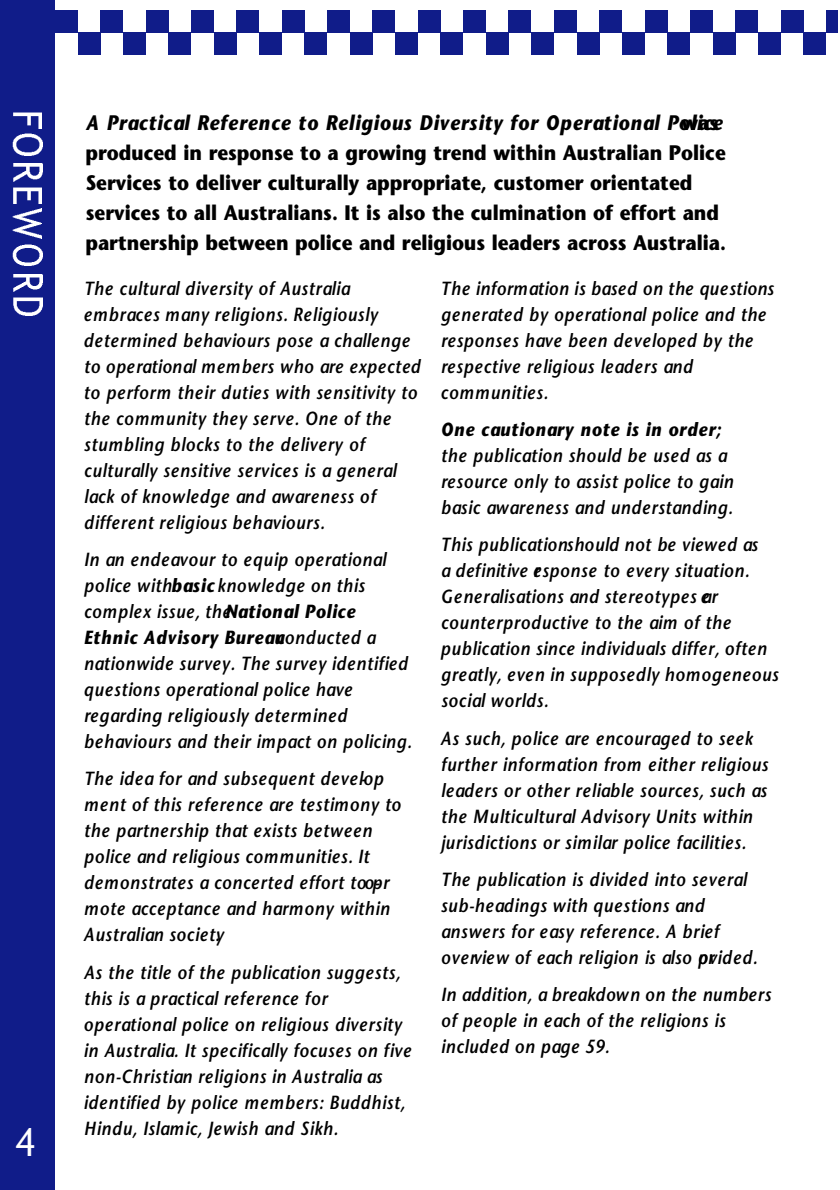
<style>
.page{position:relative;width:840px;height:1190px;background:#fff}
.page>*{position:absolute;margin:0;border:0;box-sizing:border-box;transform-origin:0 0}
.t1{font:40px "Stone Sans";color:#fff;scale:.9 1}
.t2{font:700 21px/30px "Stone Sans";color:#000;scale:.9 1}
.t3{font:italic 700 21px "Stone Sans";color:#000;scale:.9 1}
.t4{font:italic 600 19px/26px "Stone Sans";color:#000;scale:.9 1}
.t5{font:italic 700 19px "Stone Sans";color:#000;scale:.9 1}
.s1{font-weight:700}
</style>
<div class="page">
<div style="left:0;top:0;width:55px;height:1190px;background:#101c89"></div>
<img style="left:13px;top:112px;width:29px;height:16px">
<img style="left:12px;top:134px;width:30px;height:22px">
<img style="left:13px;top:164px;width:29px;height:18px">
<img style="left:13px;top:188px;width:29px;height:16px">
<img style="left:12px;top:208px;width:30px;height:30px">
<img style="left:12px;top:244px;width:30px;height:22px">
<img style="left:13px;top:274px;width:29px;height:18px">
<img style="left:13px;top:298px;width:29px;height:18px">
<div style="left:55px;top:10px;width:23px;height:22px;background:#101c89"></div>
<div style="left:100px;top:10px;width:23px;height:22px;background:#101c89"></div>
<div style="left:146px;top:10px;width:22px;height:22px;background:#101c89"></div>
<div style="left:192px;top:10px;width:22px;height:22px;background:#101c89"></div>
<div style="left:236px;top:10px;width:24px;height:22px;background:#101c89"></div>
<div style="left:78px;top:32px;width:22px;height:23px;background:#101c89"></div>
<div style="left:123px;top:32px;width:23px;height:23px;background:#101c89"></div>
<div style="left:168px;top:32px;width:24px;height:23px;background:#101c89"></div>
<div style="left:214px;top:32px;width:22px;height:23px;background:#101c89"></div>
<div style="left:260px;top:32px;width:22px;height:23px;background:#101c89"></div>
<div style="left:282px;top:10px;width:22px;height:22px;background:#101c89"></div>
<div style="left:304px;top:32px;width:24px;height:23px;background:#101c89"></div>
<div style="left:328px;top:10px;width:22px;height:22px;background:#101c89"></div>
<div style="left:350px;top:32px;width:22px;height:23px;background:#101c89"></div>
<div style="left:372px;top:10px;width:24px;height:22px;background:#101c89"></div>
<div style="left:396px;top:32px;width:22px;height:23px;background:#101c89"></div>
<div style="left:418px;top:10px;width:22px;height:22px;background:#101c89"></div>
<div style="left:440px;top:32px;width:24px;height:23px;background:#101c89"></div>
<div style="left:464px;top:10px;width:22px;height:22px;background:#101c89"></div>
<div style="left:486px;top:32px;width:22px;height:23px;background:#101c89"></div>
<div style="left:508px;top:10px;width:24px;height:22px;background:#101c89"></div>
<div style="left:532px;top:32px;width:22px;height:23px;background:#101c89"></div>
<div style="left:554px;top:10px;width:23px;height:22px;background:#101c89"></div>
<div style="left:577px;top:32px;width:23px;height:23px;background:#101c89"></div>
<div style="left:600px;top:10px;width:22px;height:22px;background:#101c89"></div>
<div style="left:622px;top:32px;width:23px;height:23px;background:#101c89"></div>
<div style="left:645px;top:10px;width:23px;height:22px;background:#101c89"></div>
<div style="left:668px;top:32px;width:22px;height:23px;background:#101c89"></div>
<div style="left:690px;top:10px;width:23px;height:22px;background:#101c89"></div>
<div style="left:713px;top:32px;width:23px;height:23px;background:#101c89"></div>
<div style="left:736px;top:10px;width:22px;height:22px;background:#101c89"></div>
<div style="left:758px;top:32px;width:23px;height:23px;background:#101c89"></div>
<div style="left:781px;top:10px;width:23px;height:22px;background:#101c89"></div>
<div style="left:804px;top:32px;width:22px;height:23px;background:#101c89"></div>
<div style="left:826px;top:10px;width:12px;height:22px;background:#101c89"></div>
<h1 class="t1" style="left:16px;top:1127px;width:24px">4</h1>
<p class="t3" style="left:86px;top:114px;width:710px">A Practical Reference to Religious Diversity for Operational Police</p>
<p class="t2" style="left:86px;top:109px;width:713px;text-indent:596px">was produced in response to a growing trend within Australian Police Services to deliver culturally appropriate, customer orientated services to all Australians. It is also the culmination of effort and partnership between police and religious leaders across Australia.</p>
<p class="t4" style="left:84px;top:277px;width:377px">The cultural diversity of Australia embraces many religions. Religiously determined behaviours pose a challenge to operational members who are expected to perform their duties with sensitivity to the community they serve. One of the stumbling blocks to the delivery of culturally sensitive services is a general lack of knowledge and awareness of different religious behaviours.</p>
<p class="t4" style="left:84px;top:548px;width:366px">In an endeavour to equip operational police with <span class="s1">basic</span>knowledge on this complex issue, the <span class="s1">National Police Ethnic Advisory Bureau</span>conducted a nationwide survey. The survey identified questions operational police have regarding religiously determined behaviours and their impact on policing.</p>
<p class="t4" style="left:84px;top:767px;width:335px">The idea for and subsequent develop</p>
<p class="t4" style="left:84px;top:767px;width:355px;text-indent:277px">- ment of this reference are testimony to the partnership that exists between police and religious communities. It demonstrates a concerted effort to pr</p>
<p class="t4" style="left:84px;top:871px;width:342px;text-indent:280px">o&shy;mote acceptance and harmony within<br>Australian society.</p>
<p class="t4" style="left:84px;top:961px;width:367px">As the title of the publication suggests, this is a practical reference for operational police on religious diversity in Australia. It specifically focuses on five non-Christian religions in Australia as identified by police members: Buddhist, Hindu, Islamic, Jewish and Sikh.</p>
<p class="t4" style="left:441px;top:277px;width:373px">The information is based on the questions generated by operational police and the responses have been developed by the respective religious leaders and communities.</p>
<p class="t5" style="left:441px;top:422px;width:314px">One cautionary note is in order;</p>
<p class="t4" style="left:441px;top:444px;width:327px">the publication should be used as a resource only to assist police to gain basic awareness and understanding.</p>
<p class="t4" style="left:441px;top:533px;width:378px">This publicationshould not be viewed as<br>a definitive response to every situation.<br>Generalisations and stereotypes are counterproductive to the aim of the publication since individuals differ, often greatly, even in supposedly homogeneous social worlds.</p>
<p class="t4" style="left:441px;top:727px;width:366px">As such, police are encouraged to seek further information from either religious leaders or other reliable sources, such as the Multicultural Advisory Units within jurisdictions or similar police facilities.</p>
<p class="t4" style="left:441px;top:868px;width:354px">The publication is divided into several sub-headings with questions and answers for easy reference. A brief<br>o v e rview of each religion is also pro v i d e d .</p>
<p class="t4" style="left:441px;top:983px;width:369px">In addition, a breakdown on the numbers of people in each of the religions is included on page 59.</p>
</div>
